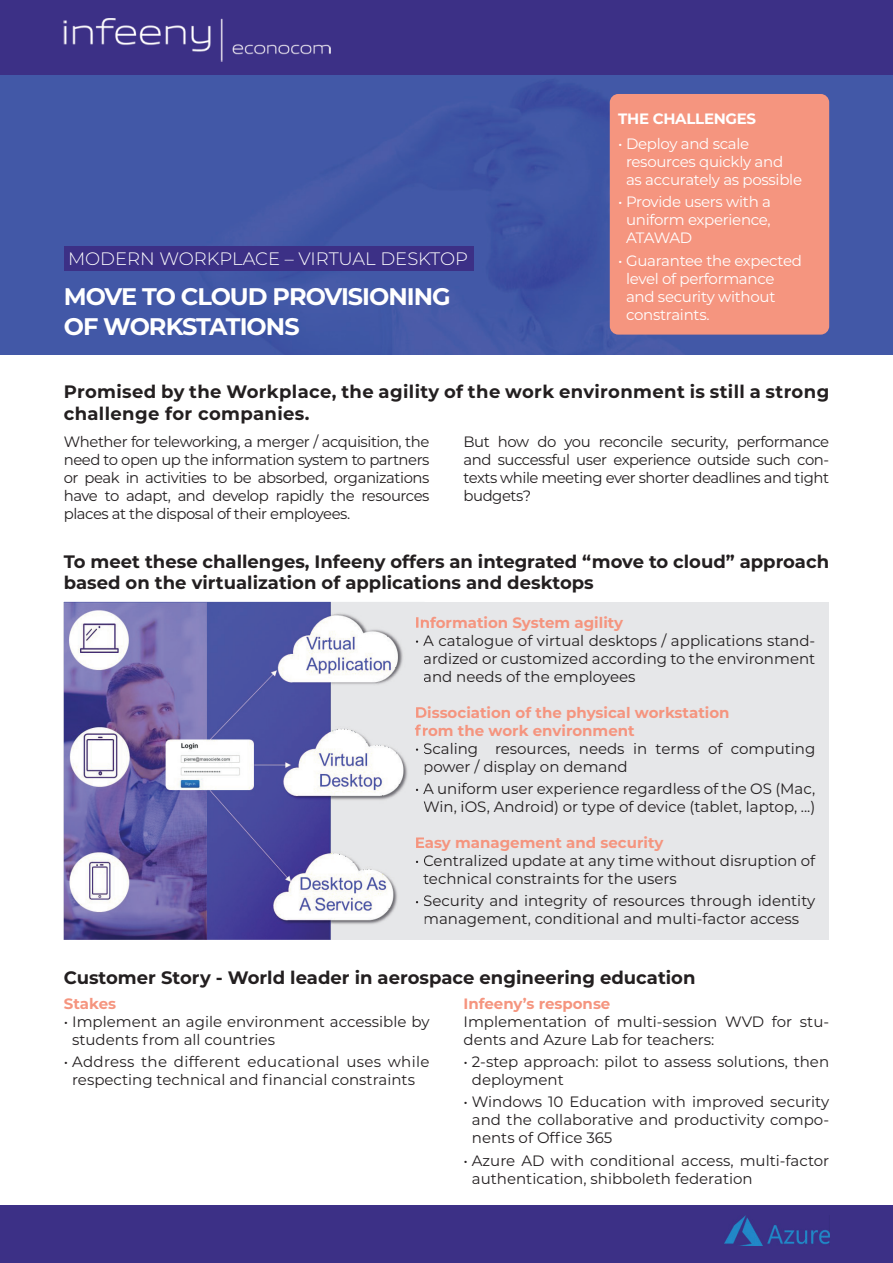
<style>
.page{position:relative;width:893px;height:1263px;background:#fff}
.page>*{position:absolute;margin:0;border:0;box-sizing:border-box;transform-origin:0 0}
.t1{font:700 24px/30px "Montserrat";letter-spacing:-.04em;color:#fff}
.t2{font:700 18px/21.6px "Montserrat";color:#231f20}
.t3{font:700 18px/21.6px "Montserrat";letter-spacing:.02em;color:#231f20}
.t4{font:300 18px "Montserrat";color:#fff}
.t5{font:15px/18px "Montserrat";color:#231f20}
.t6{font:15px/18px "Montserrat";letter-spacing:-.02em;color:#fff}
.t7{font:700 15px/18px "Montserrat";color:#f5957f}
.t8{font:700 15px "Montserrat";letter-spacing:-.02em;color:#fff}
</style>
<div class="page">
<div style="left:0;top:75px;width:892px;height:280px;background:#4258a7"></div>
<div style="left:0;top:1205px;width:893px;height:58px;background:#3c3086"></div>
<img style="left:724px;top:1216px;width:105px;height:30px">
<div style="left:0;top:0;width:893px;height:75px;background:#3c3086"></div>
<div style="left:64px;top:246px;width:410px;height:25px;background:#3c3086"></div>
<img style="left:64px;top:18px;width:266px;height:43px">
<div style="left:610px;top:94px;width:219px;height:241px;background:#f5957f;border-radius:9px"></div>
<div style="left:64px;top:602px;width:765px;height:338px;background:#e6e7e9"></div>
<img style="left:64px;top:602px;width:360px;height:338px">
<img style="left:416px;top:616px;width:9px;height:15px">
<img style="left:416px;top:633px;width:9px;height:16px">
<img style="left:416px;top:706px;width:9px;height:15px">
<svg style="left:415px;top:724px;width:10px;height:12px"></svg>
<img style="left:416px;top:742px;width:9px;height:15px">
<img style="left:416px;top:783px;width:9px;height:14px">
<img style="left:416px;top:836px;width:9px;height:15px">
<img style="left:416px;top:855px;width:9px;height:14px">
<svg style="left:423px;top:873px;width:2px;height:11px"></svg>
<img style="left:416px;top:895px;width:9px;height:14px">
<p class="t4" style="left:68px;top:247px;width:402px">MODERN WORKPLACE – VIRTUAL DESKTOP</p>
<h1 class="t1" style="left:64px;top:280px;width:388px">MOVE TO CLOUD PROVISIONING<br>OF WORKSTATIONS</h1>
<p class="t8" style="left:618px;top:107px;width:139px">THE CHALLENGES</p>
<p class="t6" style="left:626px;top:134px;width:177px;text-indent:-8px">• Deploy and scale resources quickly and as accurately as possible</p>
<p class="t6" style="left:626px;top:192px;width:147px;text-align:justify;text-indent:-8px">• Provide users with a uniform experience, ATAWAD</p>
<p class="t6" style="left:626px;top:251px;width:177px;text-indent:-8px">• Guarantee the expected level of performance and security without constraints.</p>
<p class="t3" style="left:64px;top:380px;width:767px">Promised by the Workplace, the agility of the work environment is still a strong challenge for companies.</p>
<p class="t5" style="left:64px;top:432px;width:367px;text-align:justify">Whether for teleworking, a merger / acquisition, the need to open up the information system to partners or peak in activities to be absorbed, organizations have to adapt, and develop rapidly the resources places at the disposal of their employees.</p>
<p class="t5" style="left:463px;top:432px;width:367px;text-align:justify">But how do you reconcile security, performance and successful user experience outside such con&shy;texts while meeting ever shorter deadlines and tight budgets?</p>
<p class="t2" style="left:64px;top:549px;width:767px">To meet these challenges, Infeeny offers an integrated “move to cloud” approach based on the virtualization of applications and desktops</p>
<p class="t7" style="left:415px;top:613px;width:210px">Information System agility</p>
<p class="t5" style="left:423px;top:631px;width:394px;text-align:justify;text-indent:-8px">• A catalogue of virtual desktops / applications stand&shy;ardized or customized according to the environment and needs of the employees</p>
<p class="t7" style="left:415px;top:703px;width:316px">Dissociation of the physical workstation from the work environment</p>
<p class="t5" style="left:423px;top:739px;width:394px;text-indent:-8px">• Scaling resources, needs in terms of computing power / display on demand</p>
<p class="t5" style="left:415px;top:779px;width:402px;text-align:center">• A uniform user experience regardless of the OS (Mac,<br>Win, iOS, Android) or type of device (tablet, laptop, ...)</p>
<p class="t7" style="left:415px;top:833px;width:250px">Easy management and security</p>
<p class="t5" style="left:423px;top:851px;width:394px;text-indent:-8px">• Centralized update at any time without disruption of technical constraints for the users</p>
<p class="t5" style="left:415px;top:891px;width:402px;text-align:center">• Security and integrity of resources through identity management, conditional and multi-factor access</p>
<p class="t2" style="left:64px;top:966px;width:633px">Customer Story - World leader in aerospace engineering education</p>
<p class="t7" style="left:64px;top:994px;width:54px">Stakes</p>
<p class="t5" style="left:72px;top:1012px;width:359px;text-indent:-8px">• Implement an agile environment accessible by students from all countries</p>
<p class="t5" style="left:64px;top:1052px;width:367px;text-align:center">• Address the different educational uses while respecting technical and financial constraints</p>
<p class="t7" style="left:463px;top:994px;width:148px">Infeeny’s response</p>
<p class="t5" style="left:463px;top:1012px;width:367px">Implementation of multi-session WVD for stu&shy;dents and Azure Lab for teachers:</p>
<p class="t5" style="left:472px;top:1052px;width:359px;text-indent:-8px">• 2-step approach: pilot to assess solutions, then deployment</p>
<p class="t5" style="left:472px;top:1092px;width:359px;text-align:justify;text-indent:-8px">• Windows 10 Education with improved security and the collaborative and productivity compo&shy;nents of Office 365</p>
<p class="t5" style="left:472px;top:1151px;width:359px;text-indent:-8px">• Azure AD with conditional access, multi-factor authentication, shibboleth federation</p>
</div>
